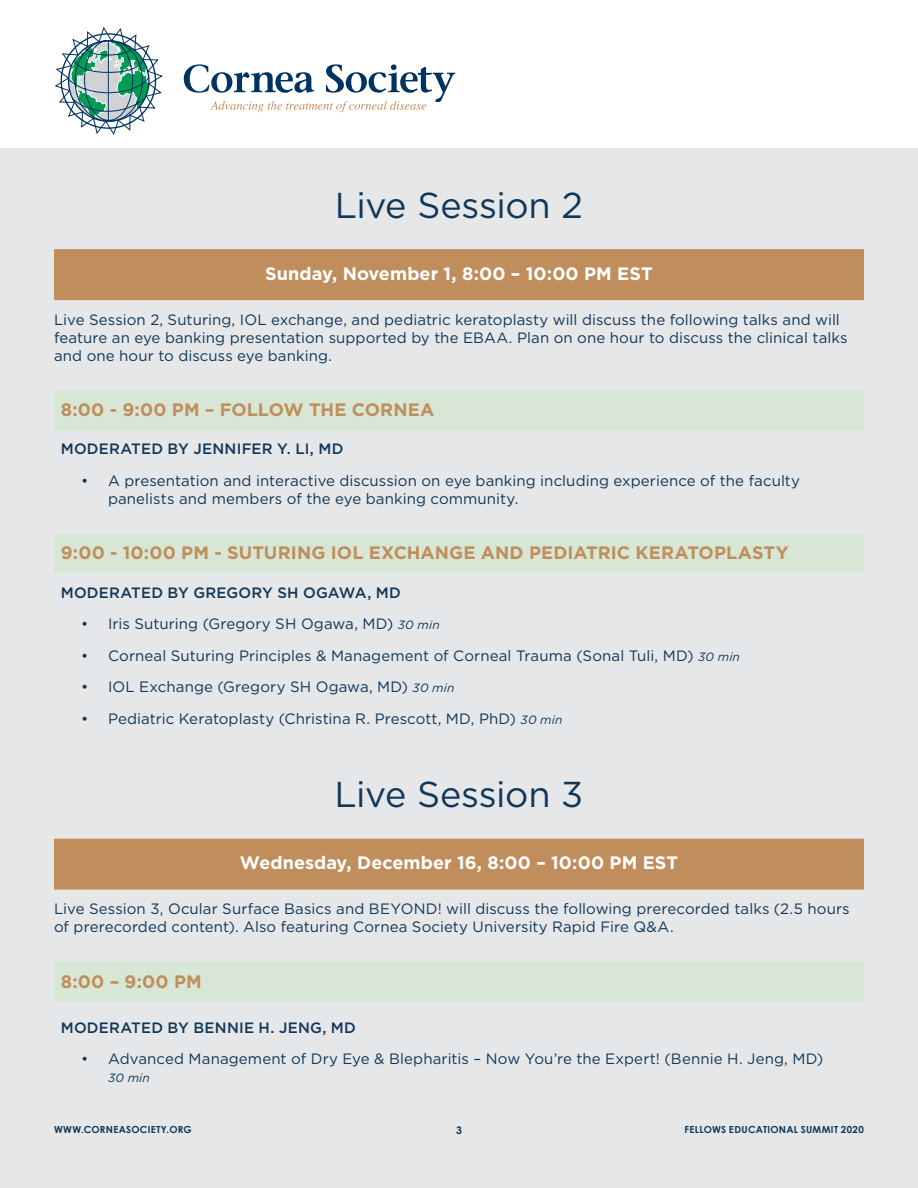
<style>
.page{position:relative;width:918px;height:1188px;background:#fff}
.page>*{position:absolute;margin:0;border:0;box-sizing:border-box;transform-origin:0 0}
.t1{font:36px "Gotham";letter-spacing:-.01em;color:#113758}
.t2{font:700 18px "Gotham";letter-spacing:.005em;color:#c08e5d}
.t3{font:700 18px "Gotham";letter-spacing:.005em;color:#fff}
.t4{font:15px/18px "Gotham";letter-spacing:.005em;color:#113758}
.t5{font:500 15px "Gotham";letter-spacing:.015em;color:#113758}
.t6{font:italic 12px "Gotham";color:#113758}
.t7{font:700 10.5px "Century Gothic";color:#113758}
.t8{font:700 9.75px "Century Gothic";letter-spacing:.03em;color:#113758}
.s1{font-style:italic;font-size:12px}
</style>
<div class="page">
<div style="left:0;top:148px;width:918px;height:1040px;background:#e6e7e9"></div>
<svg style="left:55px;top:27px;width:108px;height:108px"></svg>
<svg style="left:184px;top:64px;width:271px;height:48px"></svg>
<div style="left:54px;top:249px;width:810px;height:51px;background:#c08e5d"></div>
<div style="left:54px;top:391px;width:810px;height:39px;background:#d8e7d5"></div>
<div style="left:54px;top:534px;width:810px;height:39px;background:#d8e7d5"></div>
<div style="left:54px;top:839px;width:810px;height:51px;background:#c08e5d"></div>
<div style="left:54px;top:962px;width:810px;height:39px;background:#d8e7d5"></div>
<h1 class="t1" style="left:335px;top:182px;width:250px">Live Session 2</h1>
<p class="t3" style="left:265px;top:262px;width:389px">Sunday, November 1, 8:00 – 10:00 PM EST</p>
<p class="t4" style="left:54px;top:310px;width:795px">Live Session 2, Suturing, IOL exchange, and pediatric keratoplasty will discuss the following talks and will feature an eye banking presentation supported by the EBAA. Plan on one hour to discuss the clinical talks and one hour to discuss eye banking.</p>
<p class="t2" style="left:61px;top:398px;width:375px">8:00 - 9:00 PM – FOLLOW THE CORNEA</p>
<p class="t5" style="left:61px;top:439px;width:284px">MODERATED BY JENNIFER Y. LI, MD</p>
<p class="t4" style="left:108px;top:471px;width:694px;text-indent:-27px">• A presentation and interactive discussion on eye banking including experience of the faculty panelists and members of the eye banking community.</p>
<p class="t2" style="left:61px;top:541px;width:729px">9:00 - 10:00 PM - SUTURING IOL EXCHANGE AND PEDIATRIC KERATOPLASTY</p>
<p class="t5" style="left:61px;top:582px;width:342px">MODERATED BY GREGORY SH OGAWA, MD</p>
<p class="t4" style="left:81px;top:614px;width:360px">• Iris Suturing (Gregory SH Ogawa, MD) <span class="s1">30 min</span></p>
<p class="t4" style="left:81px;top:646px;width:661px">• Corneal Suturing Principles &amp; Management of Corneal Trauma (Sonal Tuli, MD) <span class="s1">30 min</span></p>
<p class="t4" style="left:81px;top:677px;width:375px">• IOL Exchange (Gregory SH Ogawa, MD) <span class="s1">30 min</span></p>
<p class="t4" style="left:81px;top:709px;width:483px">• Pediatric Keratoplasty (Christina R. Prescott, MD, PhD) <span class="s1">30 min</span></p>
<h1 class="t1" style="left:335px;top:772px;width:250px">Live Session 3</h1>
<p class="t3" style="left:240px;top:851px;width:440px">Wednesday, December 16, 8:00 – 10:00 PM EST</p>
<p class="t4" style="left:54px;top:900px;width:797px">Live Session 3, Ocular Surface Basics and BEYOND! will discuss the following prerecorded talks (2.5 hours of prerecorded content). Also featuring Cornea Society University Rapid Fire Q&amp;A.</p>
<p class="t2" style="left:61px;top:969px;width:143px">8:00 – 9:00 PM</p>
<p class="t5" style="left:61px;top:1018px;width:297px">MODERATED BY BENNIE H. JENG, MD</p>
<p class="t4" style="left:81px;top:1050px;width:744px">• Advanced Management of Dry Eye &amp; Blepharitis – Now You’re the Expert! (Bennie H. Jeng, MD)</p>
<p class="t6" style="left:108px;top:1070px;width:43px">30 min</p>
<p class="t8" style="left:54px;top:1124px;width:139px">WWW.CORNEASOCIETY.ORG</p>
<p class="t7" style="left:456px;top:1124px;width:7px">3</p>
<p class="t8" style="left:684px;top:1124px;width:181px">FELLOWS EDUCATIONAL SUMMIT 2020</p>
</div>
